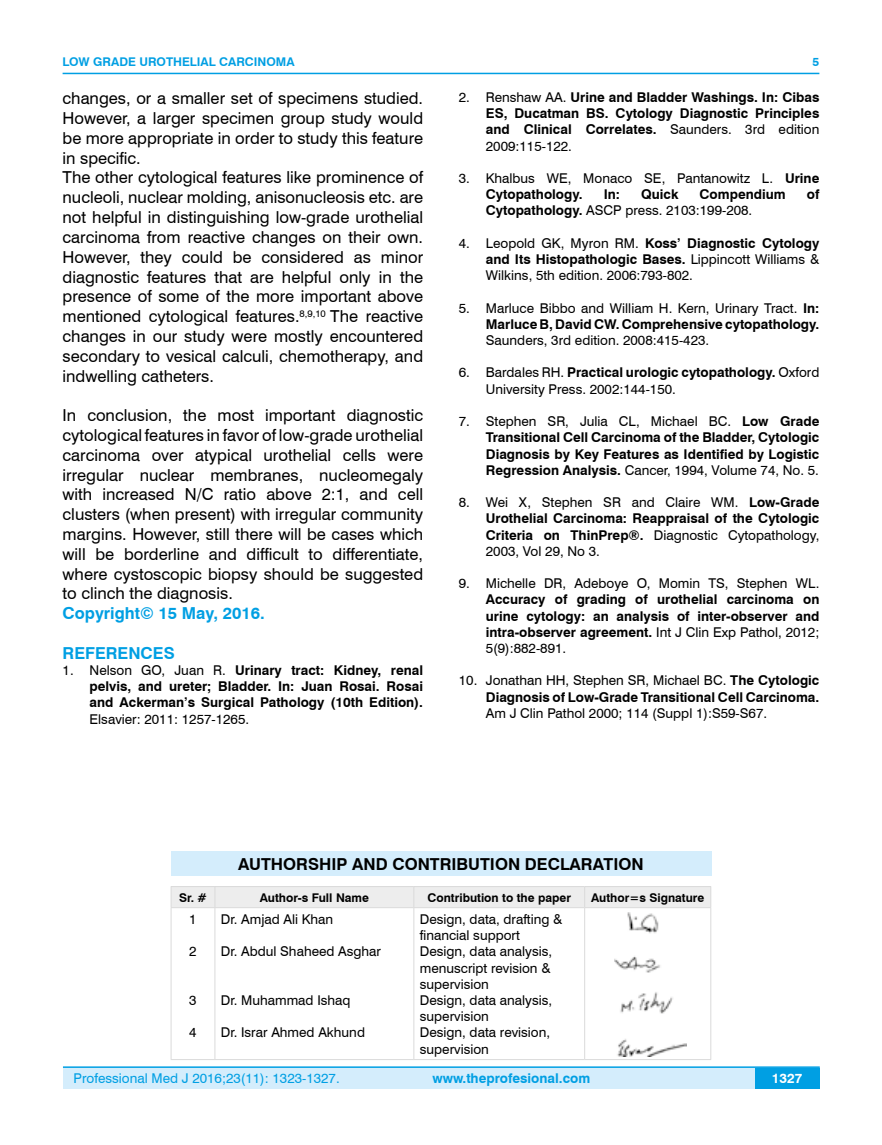
<style>
.page{position:relative;width:882px;height:1145px;background:#fff}
.page>*{position:absolute;margin:0;border:0;box-sizing:border-box;transform-origin:0 0}
.t1{font:16.5px/19.8px "Swiss 721 BT";color:#000}
.t2{font:700 16.5px "Swiss 721 BT";color:#000}
.t3{font:700 16.5px "Swiss 721 BT";color:#009fe3}
.t4{font:700 13.5px/16.2px "Swiss 721 BT";color:#000;text-align:justify}
.t5{font:13.5px/16.2px "Swiss 721 BT";color:#000}
.t6{font:13.5px "Swiss 721 BT";color:#009fe3}
.t7{font:700 13.5px "Swiss 721 BT";color:#009fe3}
.t8{font:700 13.5px "Swiss 721 BT";color:#fff}
.t9{font:700 12px "Swiss 721 BT";color:#000}
.t10{font:700 12px "Swiss 721 BT";color:#009fe3}
.s1{font-weight:400}
.s2{font-weight:700}
</style>
<div class="page">
<div style="left:63px;top:1067px;width:756px;height:21px;background:#d4edfc"></div>
<hr style="left:63px;top:1066px;width:756px;height:2px;background:#009fe3">
<div style="left:754px;top:1068px;width:65px;height:20px;background:#009fe3"></div>
<hr style="left:63px;top:73px;width:756px;height:1px;background:#009fe3">
<div style="left:171px;top:851px;width:540px;height:24px;background:#d4edfc"></div>
<div style="left:171px;top:886px;width:540px;height:21px;background:#ededed"></div>
<hr style="left:171px;top:907px;width:44px;height:1px;background:#dadada">
<hr style="left:171px;top:908px;width:1px;height:151px;background:#dadada">
<hr style="left:215px;top:907px;width:198px;height:1px;background:#dadada">
<hr style="left:214px;top:908px;width:1px;height:151px;background:#dadada">
<hr style="left:413px;top:907px;width:171px;height:1px;background:#dadada">
<hr style="left:413px;top:908px;width:1px;height:151px;background:#dadada">
<hr style="left:584px;top:907px;width:126px;height:1px;background:#dadada">
<hr style="left:584px;top:908px;width:1px;height:151px;background:#dadada">
<hr style="left:710px;top:908px;width:1px;height:151px;background:#dadada">
<hr style="left:171px;top:1059px;width:44px;height:1px;background:#dadada">
<hr style="left:215px;top:1059px;width:198px;height:1px;background:#dadada">
<hr style="left:413px;top:1059px;width:171px;height:1px;background:#dadada">
<hr style="left:584px;top:1059px;width:126px;height:1px;background:#dadada">
<img style="left:614px;top:912px;width:72px;height:144px">
<p class="t10" style="left:63px;top:53px;width:233px">LOW GRADE UROTHELIAL CARCINOMA</p>
<p class="t1" style="left:63px;top:88px;width:362px">changes, or a smaller set of specimens studied.<br>However, a larger specimen group study would be more appropriate in order to study this feature in specific.<br>The other cytological features like prominence of nucleoli, nuclear molding, anisonucleosis etc. are not helpful in distinguishing low-grade urothelial carcinoma from reactive changes on their own.<br>However, they could be considered as minor diagnostic features that are helpful only in the presence of some of the more important above mentioned cytological features.<sup>8,9,10</sup> The reactive changes in our study were mostly encountered secondary to vesical calculi, chemotherapy, and indwelling catheters.</p>
<p class="t1" style="left:63px;top:405px;width:362px;text-align:justify">In conclusion, the most important diagnostic cytological features in favor of low-grade urothelial carcinoma over atypical urothelial cells were irregular nuclear membranes, nucleomegaly with increased N/C ratio above 2:1, and cell clusters (when present) with irregular community margins. However, still there will be cases which will be borderline and difficult to differentiate, where cystoscopic biopsy should be suggested to clinch the diagnosis.</p>
<p class="t3" style="left:63px;top:602px;width:204px">Copyright© 15 May, 2016.</p>
<p class="t3" style="left:63px;top:641px;width:114px">REFERENCES</p>
<p class="t4" style="left:90px;top:661px;width:335px;text-indent:-27px"><span class="s1">1. Nelson GO, Juan R.</span> Urinary tract: Kidney, renal pelvis, and ureter; Bladder. In: Juan Rosai. Rosai and Ackerman’s Surgical Pathology (10th Edition).</p>
<p class="t5" style="left:90px;top:710px;width:161px">Elsavier: 2011: 1257-1265.</p>
<p class="t10" style="left:812px;top:53px;width:8px">5</p>
<p class="t4" style="left:485px;top:89px;width:335px;text-indent:-27px"><span class="s1">2. Renshaw AA.</span> Urine and Bladder Washings. In: Cibas ES, Ducatman BS. Cytology Diagnostic Principles and Clinical Correlates. <span class="s1">Saunders. 3rd edition 2009:115-122.</span></p>
<p class="t5" style="left:485px;top:170px;width:335px;text-indent:-27px">3. Khalbus WE, Monaco SE, Pantanowitz L. <span class="s2">Urine<br>Cytopathology.</span></p>
<p class="t4" style="left:603px;top:186px;width:18px">In:</p>
<p class="t4" style="left:640px;top:186px;width:39px">Quick</p>
<p class="t4" style="left:699px;top:186px;width:87px">Compendium</p>
<p class="t4" style="left:806px;top:186px;width:14px">of</p>
<p class="t5" style="left:485px;top:202px;width:268px"><span class="s2">Cytopathology.</span> ASCP press. 2103:199-208.</p>
<p class="t5" style="left:485px;top:234px;width:335px;text-align:justify;text-indent:-27px">4. Leopold GK, Myron RM. <span class="s2">Koss’ Diagnostic Cytology and Its Histopathologic Bases.</span> Lippincott Williams &amp; Wilkins, 5th edition. 2006:793-802.</p>
<p class="t4" style="left:458px;top:299px;width:362px;text-align:right"><span class="s1">5. Marluce Bibbo and William H. Kern, Urinary Tract.</span> In:<br>Marluce B, David CW. Comprehensive cytopathology.</p>
<p class="t5" style="left:485px;top:332px;width:225px">Saunders, 3rd edition. 2008:415-423.</p>
<p class="t5" style="left:485px;top:364px;width:335px;text-indent:-27px">6. Bardales RH. <span class="s2">Practical urologic cytopathology.</span> Oxford<br>University Press. 2002:144-150.</p>
<p class="t4" style="left:485px;top:413px;width:335px;text-indent:-27px"><span class="s1">7. Stephen SR, Julia CL, Michael BC.</span> Low Grade Transitional Cell Carcinoma of the Bladder, Cytologic Diagnosis by Key Features as Identified by Logistic Regression Analysis. <span class="s1">Cancer, 1994, Volume 74, No. 5.</span></p>
<p class="t4" style="left:485px;top:494px;width:335px;text-indent:-27px"><span class="s1">8. Wei X, Stephen SR and Claire WM.</span> Low-Grade Urothelial Carcinoma: Reappraisal of the Cytologic Criteria on ThinPrep®. <span class="s1">Diagnostic Cytopathology, 2003, Vol 29, No 3.</span></p>
<p class="t5" style="left:458px;top:575px;width:362px">9. Michelle DR, Adeboye O, Momin TS, Stephen WL.</p>
<p class="t4" style="left:485px;top:591px;width:335px">Accuracy of grading of urothelial carcinoma on urine cytology: an analysis of inter-observer and intra-observer agreement. <span class="s1">Int J Clin Exp Pathol, 2012; 5(9):882-891.</span></p>
<p class="t4" style="left:458px;top:672px;width:362px;text-align:right"><span class="s1">10. Jonathan HH, Stephen SR, Michael BC.</span> The Cytologic<br>Diagnosis of Low-Grade Transitional Cell Carcinoma.</p>
<p class="t5" style="left:485px;top:704px;width:282px">Am J Clin Pathol 2000; 114 (Suppl 1):S59-S67.</p>
<p class="t2" style="left:238px;top:852px;width:406px">AUTHORSHIP AND CONTRIBUTION DECLARATION</p>
<p class="t9" style="left:179px;top:889px;width:29px">Sr. #</p>
<p class="t9" style="left:259px;top:889px;width:111px">Author-s Full Name</p>
<p class="t9" style="left:427px;top:889px;width:145px">Contribution to the paper</p>
<p class="t9" style="left:590px;top:889px;width:115px">Author=s Signature</p>
<p class="t5" style="left:189px;top:910px;width:9px">1</p>
<p class="t5" style="left:189px;top:943px;width:9px">2</p>
<p class="t5" style="left:189px;top:991px;width:9px">3</p>
<p class="t5" style="left:189px;top:1024px;width:9px">4</p>
<p class="t5" style="left:419px;top:910px;width:144px">Design, data, drafting &amp; financial support<br>Design, data analysis, menuscript revision &amp; supervision<br>Design, data analysis, supervision<br>Design, data revision, supervision</p>
<p class="t5" style="left:221px;top:910px;width:114px">Dr. Amjad Ali Khan</p>
<p class="t5" style="left:221px;top:943px;width:161px">Dr. Abdul Shaheed Asghar</p>
<p class="t5" style="left:221px;top:991px;width:131px">Dr. Muhammad Ishaq</p>
<p class="t5" style="left:221px;top:1024px;width:145px">Dr. Israr Ahmed Akhund</p>
<p class="t6" style="left:74px;top:1069px;width:267px">Professional Med J 2016;23(11): 1323-1327.</p>
<p class="t7" style="left:432px;top:1069px;width:159px">www.theprofesional.com</p>
<p class="t8" style="left:771px;top:1069px;width:32px">1327</p>
</div>
